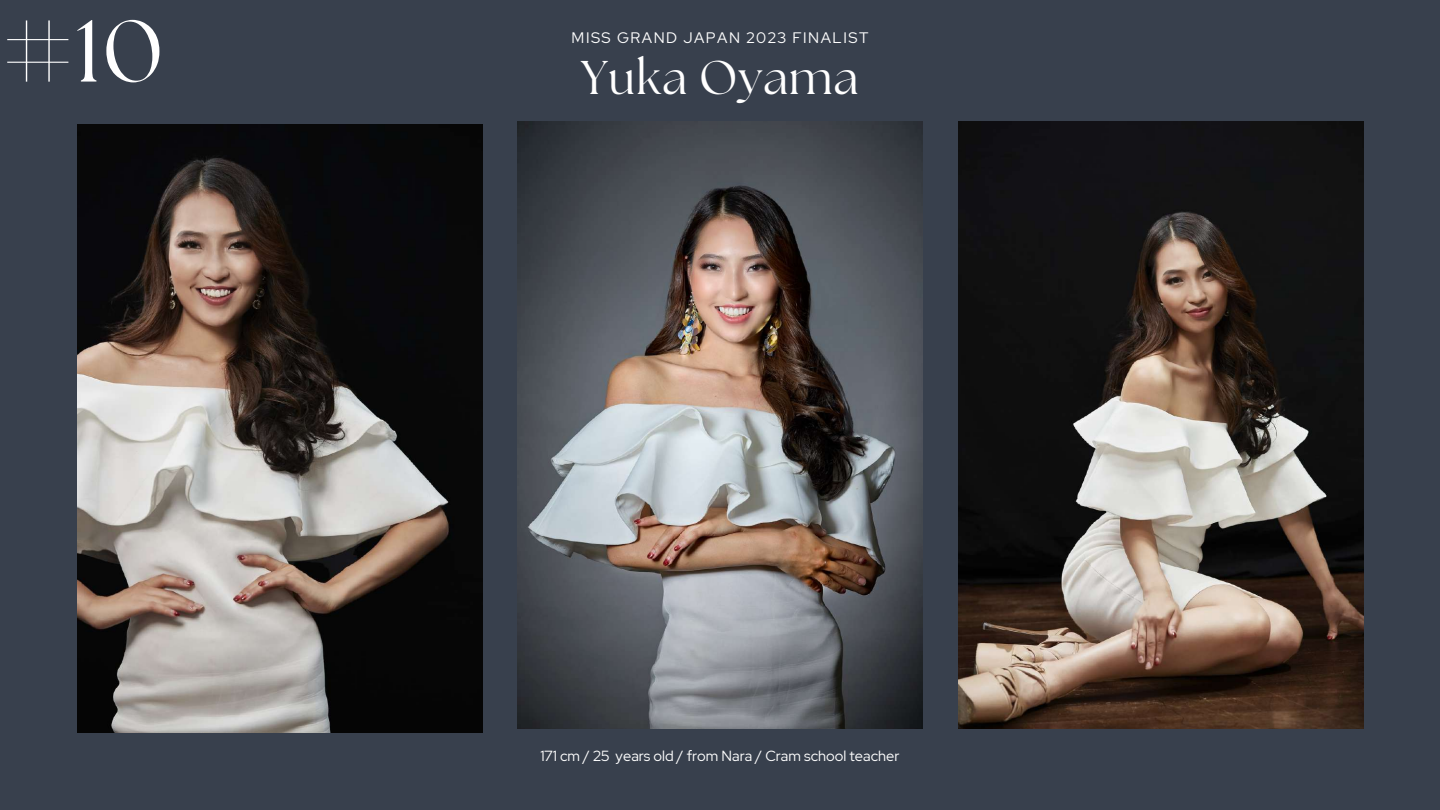
<style>
.page{position:relative;width:1440px;height:810px;background:#38404d}
.page>*{position:absolute;margin:0;border:0;box-sizing:border-box;transform-origin:0 0}
.t1{font:87.3px "The Seasons";color:#fff}
.t2{font:47.2px "The Seasons";letter-spacing:.02em;color:#fff}
.t3{font:15.2px "Red Hat Display";letter-spacing:.1em;color:#fff}
.t4{font:14.6px "Red Hat Display";color:#fff}
</style>
<div class="page">
<img style="left:517px;top:121px;width:405px;height:608px">
<img style="left:77px;top:125px;width:405px;height:607px">
<img style="left:958px;top:121px;width:405px;height:608px">
<h1 class="t1" style="left:3px;top:12px;width:161px">#10</h1>
<p class="t3" style="left:572px;top:28px;width:298px">MISS GRAND JAPAN 2023 FINALIST</p>
<h2 class="t2" style="left:582px;top:56px;width:278px">Yuka Oyama</h2>
<p class="t4" style="left:540px;top:746px;width:361px">171 cm / 25 years old / from Nara / Cram school teacher</p>
</div>
